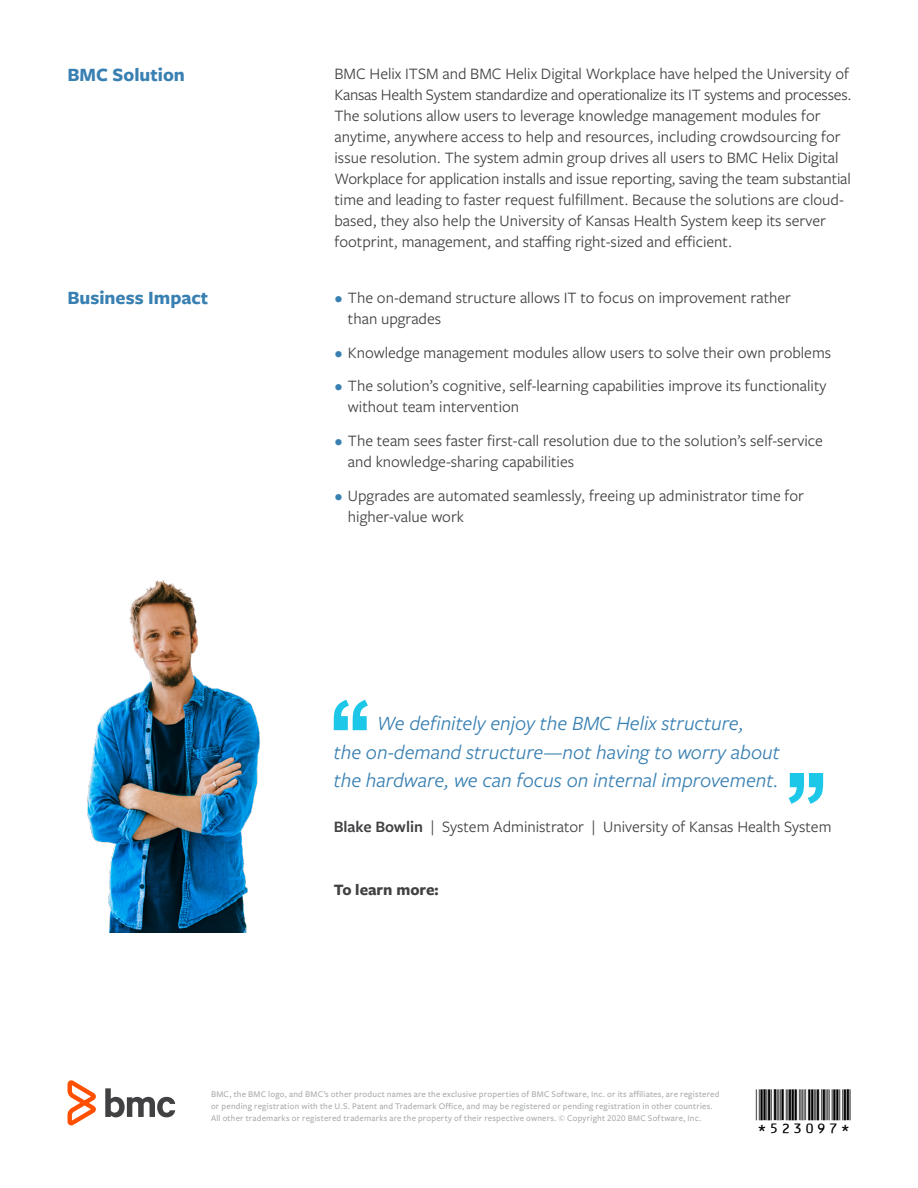
<style>
.page{position:relative;width:918px;height:1188px;background:#fff}
.page>*{position:absolute;margin:0;border:0;box-sizing:border-box;transform-origin:0 0}
.t1{font:30.9px "BC39 HI Tall HR";color:#000}
.t2{font:italic 21px/28.5px "Freight Sans Pro";color:#3980b2;text-align:center}
.t3{font:700 19.5px "Freight Sans Pro";color:#3980b2}
.t4{font:16.5px/21px "Freight Sans Pro";color:#414042}
.t5{font:700 16.5px "Freight Sans Pro";color:#414042}
.t6{font:500 9px/12px "Freight Sans Pro";letter-spacing:.025em;color:#a7a9ac}
.s1{font-weight:600;color:#3980b2}
.s2{font-weight:600}
</style>
<div class="page">
<svg style="left:105px;top:1088px;width:70px;height:29px"></svg>
<svg style="left:68px;top:1080px;width:28px;height:45px"></svg>
<svg style="left:334px;top:700px;width:34px;height:30px"></svg>
<svg style="left:789px;top:773px;width:34px;height:31px"></svg>
<img style="left:87px;top:577px;width:173px;height:355px">
<p class="t3" style="left:68px;top:61px;width:119px">BMC Solution</p>
<p class="t4" style="left:334px;top:62px;width:519px">BMC Helix ITSM and BMC Helix Digital Workplace have helped the University of Kansas Health System standardize and operationalize its IT systems and processes.<br>The solutions allow users to leverage knowledge management modules for anytime, anywhere access to help and resources, including crowdsourcing for issue resolution. The system admin group drives all users to BMC Helix Digital Workplace for application installs and issue reporting, saving the team substantial time and leading to faster request fulfillment. Because the solutions are cloud&shy;based, they also help the University of Kansas Health System keep its server footprint, management, and staffing right-sized and efficient.</p>
<p class="t3" style="left:68px;top:285px;width:142px">Business Impact</p>
<p class="t4" style="left:348px;top:286px;width:445px;text-indent:-13px"><span class="s1">•</span> The on-demand structure allows IT to focus on improvement rather than upgrades</p>
<p class="t4" style="left:334px;top:341px;width:498px"><span class="s1">•</span> Knowledge management modules allow users to solve their own problems</p>
<p class="t4" style="left:348px;top:375px;width:480px;text-indent:-13px"><span class="s1">•</span> The solution’s cognitive, self-learning capabilities improve its functionality without team intervention</p>
<p class="t4" style="left:348px;top:430px;width:477px;text-indent:-13px"><span class="s1">•</span> The team sees faster first-call resolution due to the solution’s self-service and knowledge-sharing capabilities</p>
<p class="t4" style="left:348px;top:485px;width:458px;text-indent:-13px"><span class="s1">•</span> Upgrades are automated seamlessly, freeing up administrator time for higher-value work</p>
<p class="t2" style="left:334px;top:708px;width:448px">We definitely enjoy the BMC Helix structure,<br>the on-demand structure—not having to worry about the hardware, we can focus on internal improvement.</p>
<p class="t4" style="left:334px;top:816px;width:499px"><span class="s2">Blake Bowlin</span> | System Administrator | University of Kansas Health System</p>
<p class="t5" style="left:334px;top:878px;width:106px">To learn more:</p>
<p class="t6" style="left:211px;top:1088px;width:510px">BMC, the BMC logo, and BMC’s other product names are the exclusive properties of BMC Software, Inc. or its affiliates, are registered or pending registration with the U.S. Patent and Trademark Office, and may be registered or pending registration in other countries.<br>All other trademarks or registered trademarks are the property of their respective owners. © Copyright 2020 BMC Software, Inc.</p>
<h1 class="t1" style="left:756px;top:1081px;width:96px">*523097*</h1>
</div>
